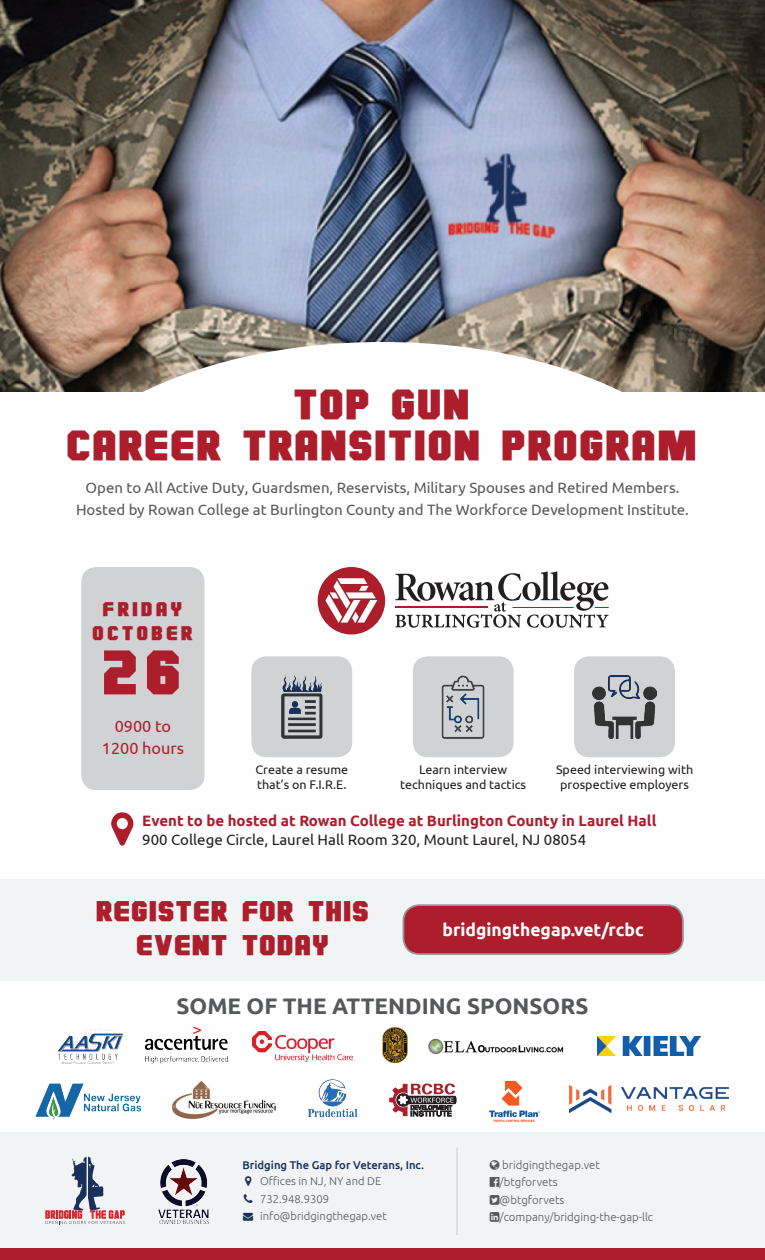
<style>
.page{position:relative;width:765px;height:1260px;background:#fff}
.page>*{position:absolute;margin:0;border:0;box-sizing:border-box;transform-origin:0 0}
.t1{font:700 62.5px "Hauser";color:#ac1e2c}
.t2{font:700 42.5px/41.2px "Hauser";letter-spacing:.075em;color:#ac1e2c;text-align:center}
.t3{font:700 28.75px/34.5px "Hauser";letter-spacing:.075em;color:#ac1e2c;text-align:center}
.t4{font:700 22.5px "Ubuntu";color:#57585a}
.t5{font:700 20px/24px "Hauser";letter-spacing:.2em;color:#ac1e2c;text-align:center}
.t6{font:700 17.5px "Ubuntu";color:#fff}
.t7{font:16.25px/22.5px "Ubuntu";color:#ac1e2c;text-align:center}
.t8{font:15px/22.5px "Ubuntu";color:#57585a;text-align:center}
.t9{font:700 15px "Ubuntu";color:#ac1e2c}
.t10{font:15px "Ubuntu";color:#231f20}
.t11{font:12.5px/15px "Ubuntu";color:#231f20;text-align:center}
.t12{font:300 11.38px/17.1px "Ubuntu";color:#57585a}
.t13{font:300 11.25px/17.1px "Ubuntu";color:#57585a}
.t14{font:500 11.25px "Ubuntu";color:#18305b}
.s1{color:#18305b}
</style>
<div class="page">
<img style="left:0;top:0;width:765px;height:391px">
<div style="left:29px;top:342px;width:707px;height:378px;background:#fff;border-radius:50%"></div>
<div style="left:81px;top:567px;width:124px;height:223px;background:#d1d2d4;border-radius:15px"></div>
<div style="left:0;top:879px;width:765px;height:101px;background:#f2f3f4"></div>
<div style="left:0;top:1133px;width:765px;height:123px;background:#f2f3f4"></div>
<div style="left:0;top:1249px;width:765px;height:11px;background:#ac1e2c"></div>
<div style="left:403px;top:905px;width:280px;height:49px;background:#ac1e2c;border-radius:16px"></div>
<div style="left:403px;top:904px;width:281px;height:51px;border:2px solid #939598;border-radius:16px"></div>
<img style="left:158px;top:1159px;width:51px;height:65px">
<hr style="left:457px;top:1148px;width:1px;height:87px;background:#c8c7c7">
<div style="left:251px;top:656px;width:101px;height:101px;background:#d1d2d4;border-radius:15px"></div>
<div style="left:413px;top:656px;width:101px;height:101px;background:#d1d2d4;border-radius:15px"></div>
<div style="left:574px;top:656px;width:101px;height:101px;background:#d1d2d4;border-radius:15px"></div>
<img style="left:281px;top:676px;width:42px;height:62px">
<img style="left:441px;top:675px;width:44px;height:63px">
<img style="left:593px;top:675px;width:63px;height:63px">
<svg style="left:45px;top:1157px;width:80px;height:67px"></svg>
<svg style="left:111px;top:812px;width:23px;height:34px"></svg>
<div style="left:117px;top:818px;width:11px;height:11px;background:#fff;border-radius:50%"></div>
<svg style="left:395px;top:571px;width:214px;height:57px"></svg>
<hr style="left:395px;top:607px;width:92px;height:1px;background:#ac1e2c">
<div style="left:318px;top:567px;width:67px;height:67px;background:#ac1e2c;border-radius:50%"></div>
<svg style="left:325px;top:578px;width:52px;height:45px"></svg>
<svg style="left:389px;top:1084px;width:68px;height:32px"></svg>
<img style="left:144px;top:1026px;width:86px;height:38px">
<img style="left:569px;top:1085px;width:160px;height:28px">
<img style="left:253px;top:1031px;width:99px;height:30px">
<img style="left:308px;top:1079px;width:50px;height:39px">
<img style="left:35px;top:1084px;width:106px;height:36px">
<img style="left:382px;top:1027px;width:26px;height:37px">
<img style="left:58px;top:1029px;width:65px;height:35px">
<img style="left:489px;top:1080px;width:52px;height:42px">
<img style="left:597px;top:1037px;width:104px;height:19px">
<img style="left:428px;top:1038px;width:136px;height:16px">
<img style="left:171px;top:1080px;width:105px;height:39px">
<h2 class="t2" style="left:68px;top:381px;width:630px">TOP GUN<br>CAREER TRANSITION PROGRAM</h2>
<p class="t8" style="left:76px;top:476px;width:614px">Open to All Active Duty, Guardsmen, Reservists, Military Spouses and Retired Members.<br>Hosted by Rowan College at Burlington County and The Workforce Development Institute.</p>
<h3 class="t5" style="left:93px;top:596px;width:101px">FRIDAY<br>OCTOBER</h3>
<h1 class="t1" style="left:105px;top:631px;width:78px">26</h1>
<p class="t7" style="left:102px;top:714px;width:84px">0900 to<br>1200 hours</p>
<p class="t11" style="left:256px;top:762px;width:94px;text-align:left">Create a resume that’s on F.I.R.E.</p>
<p class="t11" style="left:400px;top:762px;width:128px">Learn interview techniques and tactics</p>
<p class="t11" style="left:556px;top:762px;width:139px">Speed interviewing with prospective employers</p>
<p class="t9" style="left:142px;top:812px;width:516px">Event to be hosted at Rowan College at Burlington County in Laurel Hall</p>
<p class="t10" style="left:142px;top:831px;width:445px">900 College Circle, Laurel Hall Room 320, Mount Laurel, NJ 08054</p>
<h3 class="t3" style="left:97px;top:892px;width:273px">REGISTER FOR THIS<br>EVENT TODAY</h3>
<p class="t6" style="left:443px;top:919px;width:203px">bridgingthegap.vet/rcbc</p>
<h3 class="t4" style="left:176px;top:993px;width:414px">SOME OF THE ATTENDING SPONSORS</h3>
<p class="t14" style="left:243px;top:1158px;width:183px">Bridging The Gap for Veterans, Inc.</p>
<p class="t13" style="left:260px;top:1173px;width:123px">Offices in NJ, NY and DE<br>732.948.9309</p>
<p class="t13" style="left:243px;top:1207px;width:145px"><span class="s1">→</span> info@bridgingthegap.vet</p>
<p class="t12" style="left:500px;top:1156px;width:155px">bridgingthegap.vet /btgforvets<br>@btgforvets /company/bridging-the-gap-llc</p>
</div>
